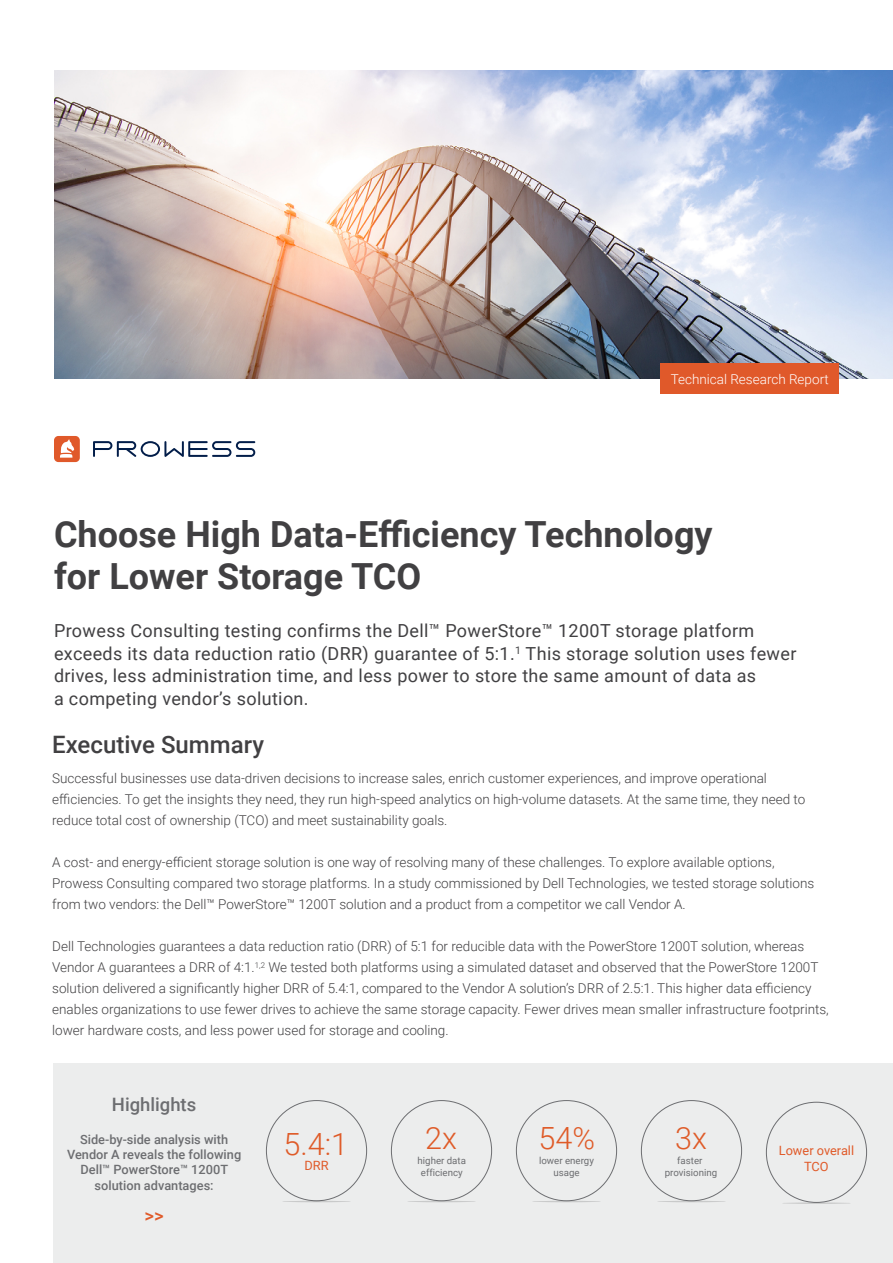
<style>
.page{position:relative;width:893px;height:1263px;background:#fff}
.page>*{position:absolute;margin:0;border:0;box-sizing:border-box;transform-origin:0 0}
.P__Cover_Header{font:700 36px "Roboto";color:#414042}
.t1{font:300 30.6px "Roboto";color:#df5b28}
.P__H1{font:500 24px "Roboto";color:#414042}
.t2{font:500 18.45px "Roboto";color:#6d6e71}
.t3{font:500 18.45px "Roboto";color:#e05a29}
.P__Cover_Subhead{font:18px/22.5px "Roboto";letter-spacing:.02em;color:#414042}
.P__Body_Copy{font:300 13.5px/21px "Roboto";color:#414042}
.P__Body_Copy-2{font:300 13.5px "Roboto";color:#fff}
.t4{font:500 12.75px/15.3px "Roboto";color:#6d6e71;text-align:center}
.t5{font:12.75px/15.6px "Roboto";color:#e05a29;text-align:center}
.t6{font:9.75px/12.1px "Roboto";color:#6d6e71;text-align:center}
</style>
<div class="page">
<svg style="left:54px;top:436px;width:26px;height:26px"></svg>
<svg style="left:93px;top:441px;width:162px;height:16px"></svg>
<img style="left:54px;top:71px;width:839px;height:308px">
<div style="left:661px;top:363px;width:178px;height:31px;background:#e0592a"></div>
<div style="left:53px;top:1064px;width:840px;height:199px;background:#eceded"></div>
<hr style="left:282px;top:1201px;width:69px;height:1px;background:#424243;border-radius:50%">
<hr style="left:532px;top:1201px;width:69px;height:1px;background:#424243;border-radius:50%">
<hr style="left:657px;top:1201px;width:69px;height:1px;background:#424243;border-radius:50%">
<hr style="left:782px;top:1202px;width:69px;height:2px;background:#424243;border-radius:50%">
<hr style="left:407px;top:1201px;width:69px;height:1px;background:#424243;border-radius:50%">
<p class="P__Body_Copy-2" style="left:671px;top:369px;width:160px">Technical Research Report</p>
<p class="P__Cover_Header" style="left:54px;top:508px;width:660px">Choose High Data-Efficiency Technology</p>
<p class="P__Cover_Header" style="left:54px;top:550px;width:369px">for Lower Storage TCO</p>
<p class="P__Cover_Subhead" style="left:54px;top:619px;width:744px">Prowess Consulting testing confirms the Dell™ PowerStore™ 1200T storage platform exceeds its data reduction ratio (DRR) guarantee of 5:1.<sup>1</sup> This storage solution uses fewer drives, less administration time, and less power to store the same amount of data as<br>a competing vendor’s solution.</p>
<p class="P__H1" style="left:52px;top:728px;width:213px">Executive Summary</p>
<p class="P__Body_Copy" style="left:52px;top:767px;width:755px">Successful businesses use data-driven decisions to increase sales, enrich customer experiences, and improve operational efficiencies. To get the insights they need, they run high-speed analytics on high-volume datasets. At the same time, they need to reduce total cost of ownership (TCO) and meet sustainability goals.</p>
<p class="P__Body_Copy" style="left:52px;top:851px;width:764px">A cost- and energy-efficient storage solution is one way of resolving many of these challenges. To explore available options,<br>Prowess Consulting compared two storage platforms. In a study commissioned by Dell Technologies, we tested storage solutions from two vendors: the Dell™ PowerStore™ 1200T solution and a product from a competitor we call Vendor A.</p>
<p class="P__Body_Copy" style="left:52px;top:935px;width:778px">Dell Technologies guarantees a data reduction ratio (DRR) of 5:1 for reducible data with the PowerStore 1200T solution, whereas Vendor A guarantees a DRR of 4:1.<sup>1,2</sup> We tested both platforms using a simulated dataset and observed that the PowerStore 1200T solution delivered a significantly higher DRR of 5.4:1, compared to the Vendor A solution’s DRR of 2.5:1. This higher data efficiency enables organizations to use fewer drives to achieve the same storage capacity. Fewer drives mean smaller infrastructure footprints, lower hardware costs, and less power used for storage and cooling.</p>
<p class="t2" style="left:112px;top:1091px;width:86px">Highlights</p>
<p class="t4" style="left:67px;top:1131px;width:176px">Side-by-side analysis with<br>Vendor A reveals the following<br>Dell™ PowerStore™ 1200T solution advantages:</p>
<p class="t3" style="left:145px;top:1203px;width:21px">&gt;&gt;</p>
<p class="t1" style="left:284px;top:1123px;width:66px">5.4:1</p>
<p class="t5" style="left:304px;top:1157px;width:26px">DRR</p>
<p class="t1" style="left:425px;top:1116px;width:33px">2x</p>
<p class="t6" style="left:417px;top:1153px;width:50px">higher data efficiency</p>
<p class="t1" style="left:538px;top:1116px;width:58px">54%</p>
<p class="t6" style="left:539px;top:1153px;width:56px">lower energy usage</p>
<p class="t1" style="left:675px;top:1116px;width:33px">3x</p>
<p class="t6" style="left:665px;top:1153px;width:54px">faster provisioning</p>
<p class="t5" style="left:779px;top:1142px;width:77px">Lower overall<br>TCO</p>
</div>
